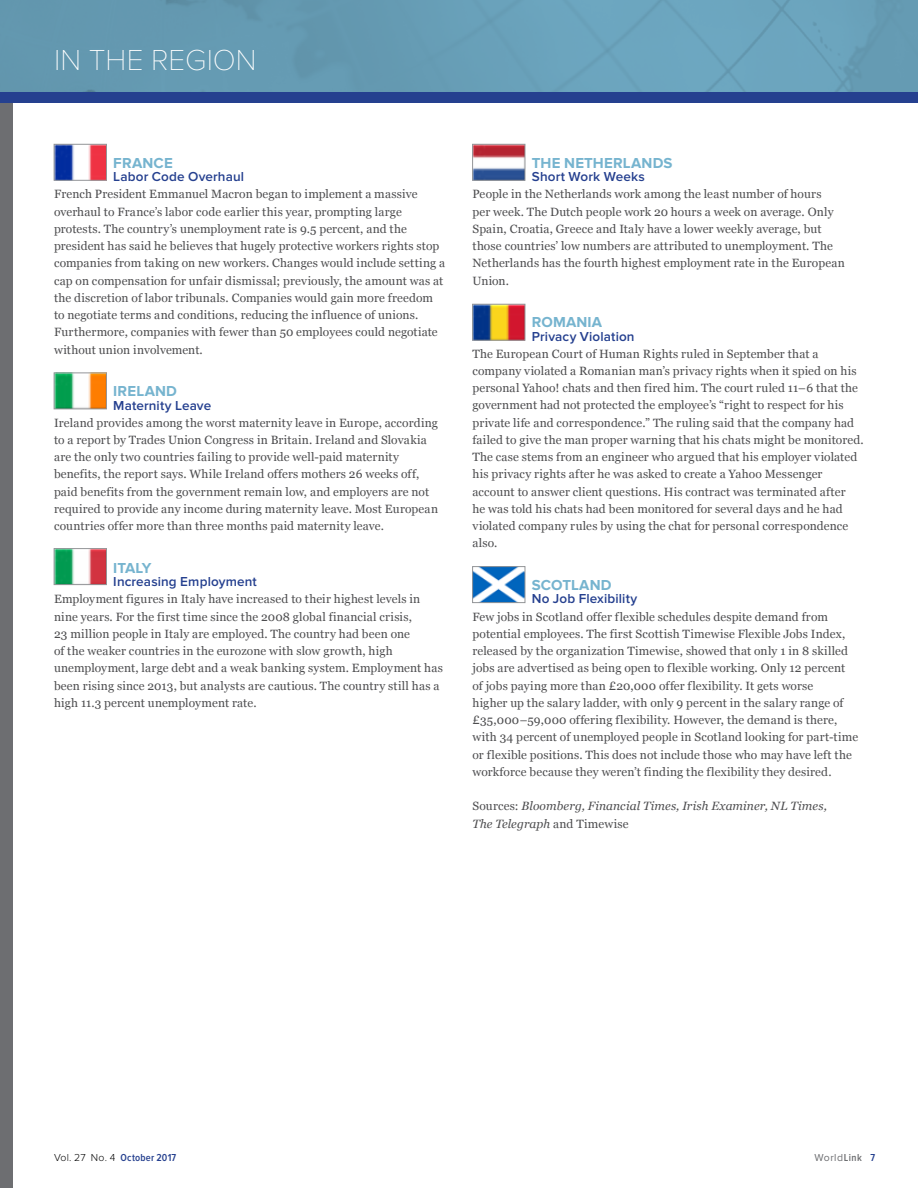
<style>
.page{position:relative;width:918px;height:1188px;background:#fff}
.page>*{position:absolute;margin:0;border:0;box-sizing:border-box;transform-origin:0 0}
.t1{font:100 30px "Proxima Nova T";color:#fff}
.t2{font:700 15px "Proxima Nova";letter-spacing:.01em;color:#76b4cf}
.t3{font:600 13.5px "Proxima Nova";letter-spacing:.01em;color:#25408f}
.t4{font:12px/17.2px "Georgia";letter-spacing:.01em;color:#4d4d4f}
.t5{font:italic 12px/17.2px "Georgia";letter-spacing:.01em;color:#4d4d4f}
.t6{font:600 10.5px "Proxima Nova Cond";letter-spacing:.02em;color:#25408f}
.t7{font:10.5px "Proxima Nova";letter-spacing:.045em;color:#6d6e71}
.s1{font-style:normal}
.s2{font-family:"Proxima Nova";font-weight:300;color:#000}
.s3{font-family:"Proxima Nova Cond";font-weight:600}
.s4{font-family:"Proxima Nova Cond";font-weight:600;color:#25408f}
</style>
<div class="page">
<div style="left:0;top:0;width:14px;height:1188px;background:#6d6e71"></div>
<div style="left:0;top:0;width:918px;height:102px;background:#25408f"></div>
<img style="left:0;top:0;width:918px;height:92px">
<img style="left:56px;top:146px;width:49px;height:32px">
<div style="left:54px;top:144px;width:53px;height:36px;border:1px solid #939598"></div>
<img style="left:56px;top:375px;width:49px;height:32px">
<div style="left:54px;top:373px;width:53px;height:36px;border:1px solid #939598"></div>
<img style="left:56px;top:551px;width:49px;height:32px">
<div style="left:54px;top:549px;width:53px;height:36px;border:1px solid #939598"></div>
<img style="left:475px;top:146px;width:48px;height:32px">
<div style="left:473px;top:144px;width:52px;height:36px;border:1px solid #939598"></div>
<img style="left:475px;top:306px;width:48px;height:32px">
<div style="left:473px;top:304px;width:52px;height:36px;border:1px solid #939598"></div>
<img style="left:475px;top:569px;width:48px;height:32px">
<div style="left:473px;top:567px;width:52px;height:36px;border:1px solid #939598"></div>
<h1 class="t1" style="left:54px;top:43px;width:204px">IN THE REGION</h1>
<p class="t2" style="left:113px;top:154px;width:61px">FRANCE</p>
<p class="t3" style="left:113px;top:169px;width:132px">Labor Code Overhaul</p>
<p class="t4" style="left:54px;top:186px;width:393px">French President Emmanuel Macron began to implement a massive overhaul to France’s labor code earlier this year, prompting large protests. The country’s unemployment rate is 9.5 percent, and the president has said he believes that hugely protective workers rights stop companies from taking on new workers. Changes would include setting a cap on compensation for unfair dismissal; previously, the amount was at the discretion of labor tribunals. Companies would gain more freedom to negotiate terms and conditions, reducing the influence of unions.<br>Furthermore, companies with fewer than 50 employees could negotiate without union involvement.</p>
<p class="t2" style="left:113px;top:382px;width:65px">IRELAND</p>
<p class="t3" style="left:113px;top:397px;width:99px">Maternity Leave</p>
<p class="t4" style="left:54px;top:414px;width:386px">Ireland provides among the worst maternity leave in Europe, according to a report by Trades Union Congress in Britain. Ireland and Slovakia are the only two countries failing to provide well-paid maternity benefits, the report says. While Ireland offers mothers 26 weeks off, paid benefits from the government remain low, and employers are not required to provide any income during maternity leave. Most European countries offer more than three months paid maternity leave.</p>
<p class="t2" style="left:113px;top:559px;width:40px">ITALY</p>
<p class="t3" style="left:113px;top:574px;width:145px">Increasing Employment</p>
<p class="t4" style="left:54px;top:591px;width:390px">Employment figures in Italy have increased to their highest levels in nine years. For the first time since the 2008 global financial crisis,<br>23 million people in Italy are employed. The country had been one<br>of the weaker countries in the eurozone with slow growth, high unemployment, large debt and a weak banking system. Employment has been rising since 2013, but analysts are cautious. The country still has a high 11.3 percent unemployment rate.</p>
<p class="t2" style="left:532px;top:154px;width:142px">THE NETHERLANDS</p>
<p class="t3" style="left:532px;top:169px;width:115px">Short Work Weeks</p>
<p class="t4" style="left:472px;top:186px;width:374px">People in the Netherlands work among the least number of hours<br>per week. The Dutch people work 20 hours a week on average. Only Spain, Croatia, Greece and Italy have a lower weekly average, but those countries’ low numbers are attributed to unemployment. The Netherlands has the fourth highest employment rate in the European Union.</p>
<p class="t2" style="left:532px;top:313px;width:72px">ROMANIA</p>
<p class="t3" style="left:532px;top:328px;width:104px">Privacy Violation</p>
<p class="t4" style="left:472px;top:345px;width:393px">The European Court of Human Rights ruled in September that a company violated a Romanian man’s privacy rights when it spied on his personal Yahoo! chats and then fired him. The court ruled 11–6 that the government had not protected the employee’s “right to respect for his private life and correspondence.” The ruling said that the company had failed to give the man proper warning that his chats might be monitored.<br>The case stems from an engineer who argued that his employer violated his privacy rights after he was asked to create a Yahoo Messenger account to answer client questions. His contract was terminated after<br>he was told his chats had been monitored for several days and he had violated company rules by using the chat for personal correspondence also.</p>
<p class="t2" style="left:532px;top:576px;width:81px">SCOTLAND</p>
<p class="t3" style="left:532px;top:591px;width:107px">No Job Flexibility</p>
<p class="t4" style="left:472px;top:608px;width:387px">Few jobs in Scotland offer flexible schedules despite demand from potential employees. The first Scottish Timewise Flexible Jobs Index, released by the organization Timewise, showed that only 1 in 8 skilled jobs are advertised as being open to flexible working. Only 12 percent of jobs paying more than £20,000 offer flexibility. It gets worse<br>higher up the salary ladder, with only 9 percent in the salary range of £35,000–59,000 offering flexibility. However, the demand is there, with 34 percent of unemployed people in Scotland looking for part-time or flexible positions. This does not include those who may have left the workforce because they weren’t finding the flexibility they desired.</p>
<p class="t5" style="left:472px;top:797px;width:356px"><span class="s1">Sources:</span> Bloomberg, Financial Times, Irish Examiner, NL Times,<br>The Telegraph <span class="s1">and Timewise</span></p>
<p class="t6" style="left:54px;top:1152px;width:124px"><span class="s2">Vol. 27 No. 4</span> October 2017</p>
<p class="t7" style="left:814px;top:1151px;width:62px">World<span class="s3">Link</span> <span class="s4">7</span></p>
</div>
